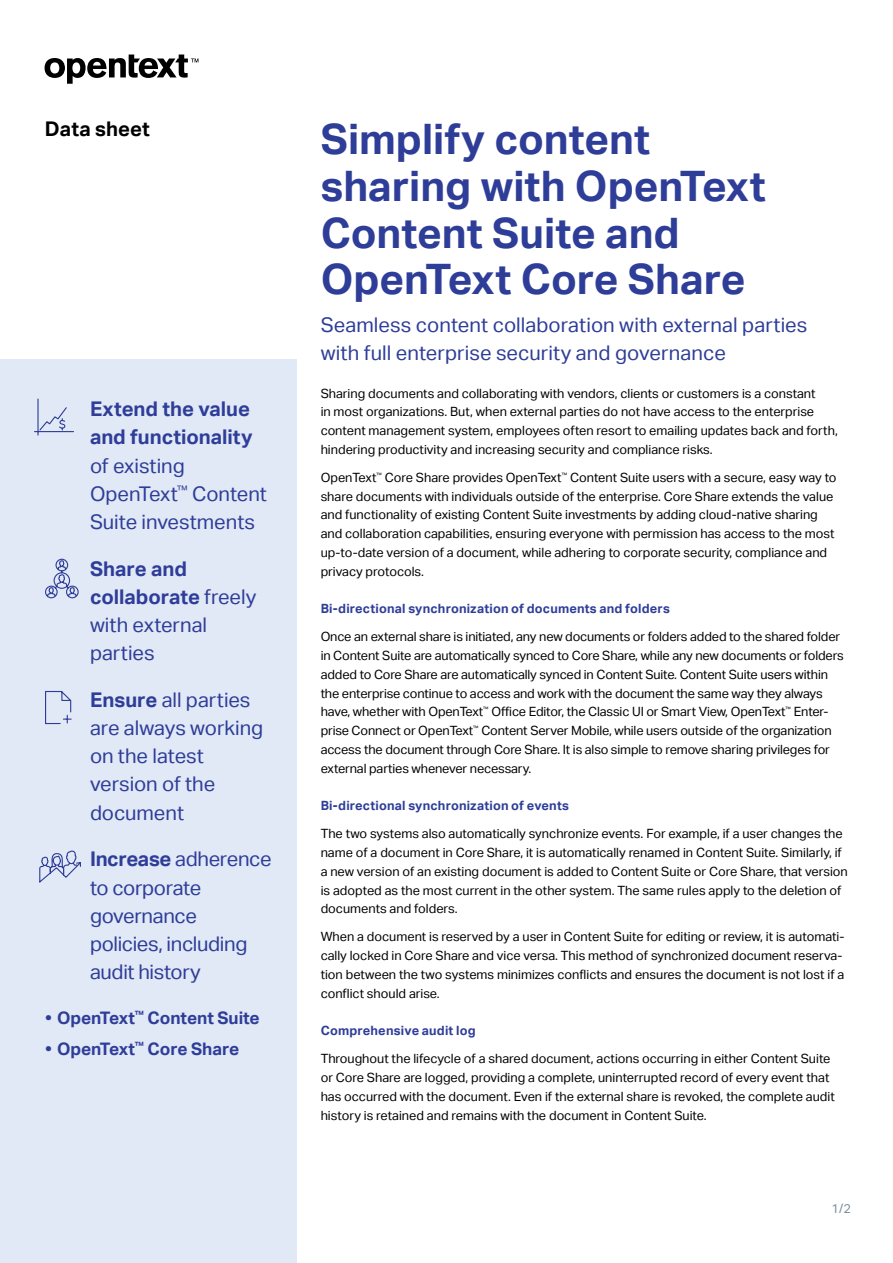
<style>
.page{position:relative;width:893px;height:1263px;background:#fff}
.page>*{position:absolute;margin:0;border:0;box-sizing:border-box;transform-origin:0 0}
.t1{font:700 42px/46.8px "Aktiv Grotesk";color:#2e3d98}
.t2{font:20.25px/28.2px "Aktiv Grotesk";color:#2e3d98}
.t3{font:700 20.25px/28.2px "Aktiv Grotesk";color:#2e3d98}
.t4{font:700 20.25px "Aktiv Grotesk";letter-spacing:.005em;color:#000}
.t5{font:700 17.25px "Aktiv Grotesk";letter-spacing:-.005em;color:#2e3d98}
.t6{font:12.75px/18.8px "Aktiv Grotesk";color:#000}
.t7{font:700 12.75px "Aktiv Grotesk";letter-spacing:.015em;color:#2e3d98}
.t8{font:12.75px "Aktiv Grotesk";color:#7e929f}
.s1{font-weight:700}
</style>
<div class="page">
<svg style="left:45px;top:55px;width:153px;height:29px"></svg>
<div style="left:0;top:359px;width:297px;height:904px;background:#e1e8f6"></div>
<svg style="left:45px;top:558px;width:34px;height:41px"></svg>
<svg style="left:34px;top:398px;width:40px;height:38px"></svg>
<svg style="left:39px;top:850px;width:42px;height:33px"></svg>
<svg style="left:45px;top:691px;width:27px;height:34px"></svg>
<h2 class="t4" style="left:45px;top:117px;width:106px">Data sheet</h2>
<h2 class="t3" style="left:90px;top:395px;width:164px">Extend the value and functionality</h2>
<h2 class="t2" style="left:90px;top:451px;width:178px">of existing<br>OpenText<sup>™</sup> Content<br>Suite investments</h2>
<h2 class="t2" style="left:90px;top:555px;width:168px"><span class="s1">Share and collaborate</span> freely with external parties</h2>
<h2 class="t2" style="left:90px;top:686px;width:175px"><span class="s1">Ensure</span> all parties are always working on the latest version of the document</h2>
<h2 class="t2" style="left:90px;top:845px;width:183px"><span class="s1">Increase</span> adherence to corporate governance policies, including audit history</h2>
<h3 class="t5" style="left:45px;top:1008px;width:216px">• OpenText<sup>™</sup> Content Suite</h3>
<h3 class="t5" style="left:45px;top:1039px;width:196px">• OpenText<sup>™</sup> Core Share</h3>
<h1 class="t1" style="left:321px;top:116px;width:447px">Simplify content sharing with OpenText<br>Content Suite and<br>OpenText Core Share</h1>
<h2 class="t2" style="left:321px;top:311px;width:488px">Seamless content collaboration with external parties with full enterprise security and governance</h2>
<p class="t6" style="left:321px;top:384px;width:519px">Sharing documents and collaborating with vendors, clients or customers is a constant<br>in most organizations. But, when external parties do not have access to the enterprise content management system, employees often resort to emailing updates back and forth, hindering productivity and increasing security and compliance risks.</p>
<p class="t6" style="left:321px;top:468px;width:517px">OpenText<sup>™</sup> Core Share provides OpenText<sup>™</sup> Content Suite users with a secure, easy way to share documents with individuals outside of the enterprise. Core Share extends the value and functionality of existing Content Suite investments by adding cloud-native sharing and collaboration capabilities, ensuring everyone with permission has access to the most up-to-date version of a document, while adhering to corporate security, compliance and privacy protocols.</p>
<p class="t7" style="left:321px;top:601px;width:351px">Bi-directional synchronization of documents and folders</p>
<p class="t6" style="left:321px;top:628px;width:525px">Once an external share is initiated, any new documents or folders added to the shared folder in Content Suite are automatically synced to Core Share, while any new documents or folders added to Core Share are automatically synced in Content Suite. Content Suite users within the enterprise continue to access and work with the document the same way they always have, whether with OpenText<sup>™</sup> Office Editor, the Classic UI or Smart View, OpenText<sup>™</sup> Enter&shy;prise Connect or OpenText<sup>™</sup> Content Server Mobile, while users outside of the organization access the document through Core Share. It is also simple to remove sharing privileges for external parties whenever necessary.</p>
<p class="t7" style="left:321px;top:798px;width:250px">Bi-directional synchronization of events</p>
<p class="t6" style="left:321px;top:824px;width:529px">The two systems also automatically synchronize events. For example, if a user changes the name of a document in Core Share, it is automatically renamed in Content Suite. Similarly, if a new version of an existing document is added to Content Suite or Core Share, that version is adopted as the most current in the other system. The same rules apply to the deletion of documents and folders.</p>
<p class="t6" style="left:321px;top:928px;width:525px">When a document is reserved by a user in Content Suite for editing or review, it is automati&shy;cally locked in Core Share and vice versa. This method of synchronized document reserva&shy;tion between the two systems minimizes conflicts and ensures the document is not lost if a conflict should arise.</p>
<p class="t7" style="left:321px;top:1023px;width:157px">Comprehensive audit log</p>
<p class="t6" style="left:321px;top:1049px;width:516px">Throughout the lifecycle of a shared document, actions occurring in either Content Suite or Core Share are logged, providing a complete, uninterrupted record of every event that has occurred with the document. Even if the external share is revoked, the complete audit history is retained and remains with the document in Content Suite.</p>
<p class="t8" style="left:832px;top:1201px;width:21px">1/2</p>
</div>
